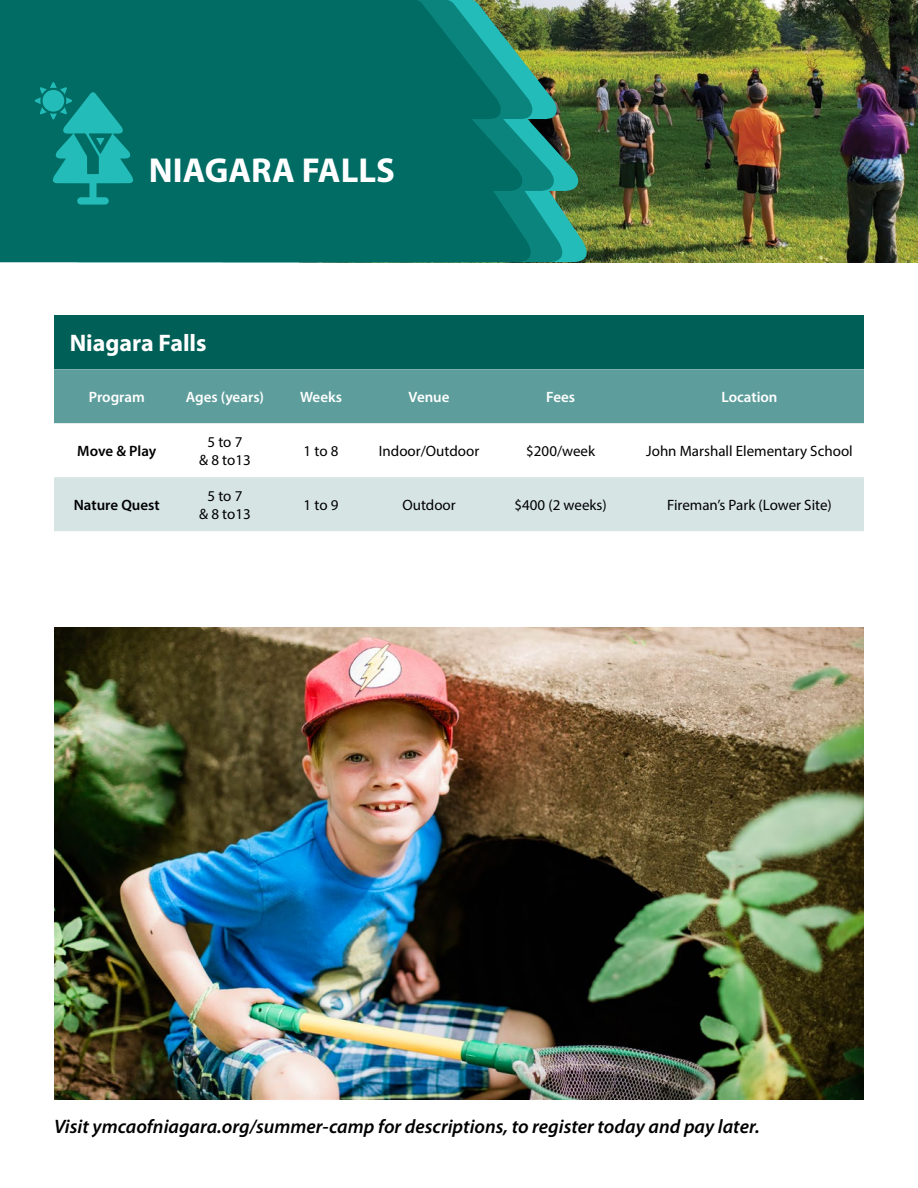
<style>
.page{position:relative;width:918px;height:1188px;background:#fff}
.page>*{position:absolute;margin:0;border:0;box-sizing:border-box;transform-origin:0 0}
.t1{font:700 34.8px "Myriad Pro";color:#fff}
.t2{font:700 24px "Myriad Pro";color:#fff}
.t3{font:italic 600 19.5px "Myriad Pro";color:#000}
.t4{font:15px/18px "Myriad Pro";color:#000;text-align:center}
.t5{font:600 15px "Myriad Pro";color:#fff}
.t6{font:600 15px "Myriad Pro";color:#000}
</style>
<div class="page">
<img style="left:597px;top:0;width:321px;height:262px">
<img style="left:562px;top:0;width:35px;height:262px">
<img style="left:541px;top:0;width:21px;height:262px">
<svg style="left:0;top:0;width:541px;height:262px;background:#036f66"></svg>
<svg style="left:35px;top:82px;width:102px;height:123px;background:#0d8a84"></svg>
<div style="left:54px;top:315px;width:810px;height:54px;background:#005f57"></div>
<div style="left:54px;top:369px;width:810px;height:54px;background:#5d9e9c"></div>
<div style="left:54px;top:477px;width:810px;height:54px;background:#d6e5e4"></div>
<img style="left:54px;top:627px;width:810px;height:473px">
<h1 class="t1" style="left:149px;top:147px;width:248px">NIAGARA FALLS</h1>
<h2 class="t2" style="left:70px;top:327px;width:138px">Niagara Falls</h2>
<p class="t5" style="left:89px;top:387px;width:57px">Program</p>
<p class="t5" style="left:186px;top:387px;width:80px">Ages (years)</p>
<p class="t5" style="left:300px;top:387px;width:43px">Weeks</p>
<p class="t5" style="left:409px;top:387px;width:43px">Venue</p>
<p class="t5" style="left:546px;top:387px;width:30px">Fees</p>
<p class="t5" style="left:721px;top:387px;width:58px">Location</p>
<p class="t6" style="left:77px;top:441px;width:81px">Move &amp; Play</p>
<p class="t4" style="left:199px;top:433px;width:53px">5 to 7<br>&amp; 8 to13</p>
<p class="t4" style="left:304px;top:442px;width:36px">1 to 8</p>
<p class="t4" style="left:379px;top:442px;width:102px">Indoor/Outdoor</p>
<p class="t4" style="left:526px;top:442px;width:70px">$200/week</p>
<p class="t4" style="left:646px;top:442px;width:208px">John Marshall Elementary School</p>
<p class="t6" style="left:74px;top:495px;width:87px">Nature Quest</p>
<p class="t4" style="left:199px;top:487px;width:53px">5 to 7<br>&amp; 8 to13</p>
<p class="t4" style="left:304px;top:496px;width:36px">1 to 9</p>
<p class="t4" style="left:402px;top:496px;width:55px">Outdoor</p>
<p class="t4" style="left:515px;top:496px;width:94px">$400 (2 weeks)</p>
<p class="t4" style="left:667px;top:496px;width:166px">Fireman’s Park (Lower Site)</p>
<h3 class="t3" style="left:54px;top:1114px;width:707px">Visit ymcaofniagara.org/summer-camp for descriptions, to register today and pay later.</h3>
</div>
